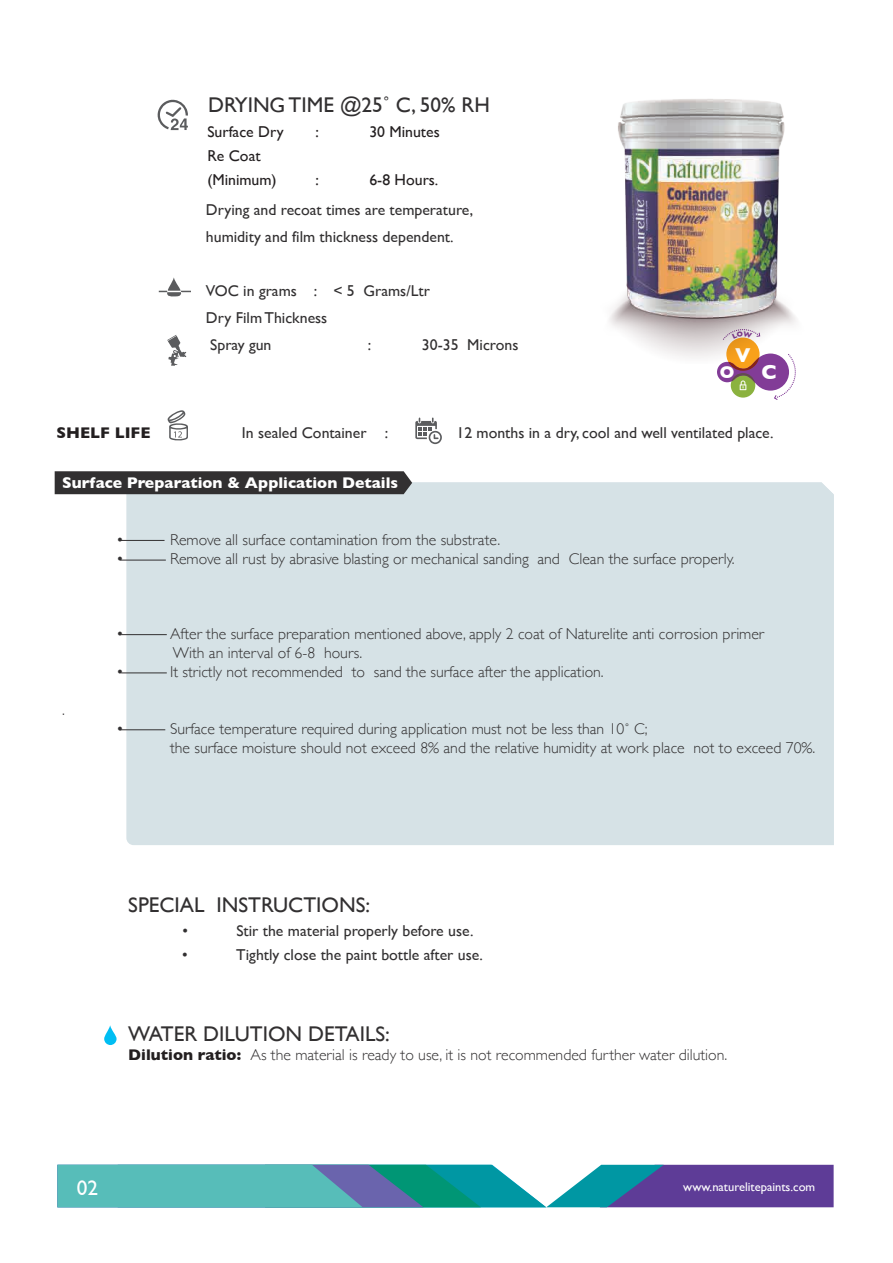
<style>
.page{position:relative;width:893px;height:1263px;background:#fff}
.page>*{position:absolute;margin:0;border:0;box-sizing:border-box;transform-origin:0 0}
.t1{font:21.3px "Gill Sans";color:#323031}
.t2{font:21.3px "Gill Sans";color:#fff}
.t3{font:700 20.55px "Gill Sans";color:#fff}
.t4{font:700 17.25px "Gill Sans";color:#fff}
.t5{font:300 15.75px/18.9px "Gill Sans";color:#323031}
.t6{font:15.75px/27px "Gill Sans";color:#323031}
.t7{font:15.75px/24px "Gill Sans";color:#231f20}
.t8{font:700 15.75px "Gill Sans";color:#fff}
.t9{font:700 15.75px "Gill Sans";color:#231f20}
.t10{font:12.6px "Gill Sans";color:#fff}
.s1{font-weight:700;color:#231f20}
</style>
<div class="page">
<div style="left:126px;top:482px;width:708px;height:363px;background:#d6e2e6"></div>
<svg style="left:821px;top:482px;width:13px;height:13px"></svg>
<svg style="left:57px;top:1165px;width:777px;height:42px;background:#5190ab"></svg>
<div style="left:55px;top:471px;width:357px;height:23px;background:#323031"></div>
<hr style="left:120px;top:560px;width:46px;height:1px;background:#323031">
<hr style="left:119px;top:540px;width:46px;height:1px;background:#323031">
<hr style="left:121px;top:634px;width:46px;height:1px;background:#323031">
<hr style="left:121px;top:673px;width:46px;height:1px;background:#323031">
<hr style="left:120px;top:729px;width:45px;height:1px;background:#323031">
<svg style="left:159px;top:277px;width:32px;height:20px"></svg>
<svg style="left:157px;top:100px;width:31px;height:30px"></svg>
<svg style="left:415px;top:418px;width:27px;height:26px"></svg>
<svg style="left:717px;top:364px;width:79px;height:36px"></svg>
<svg style="left:167px;top:335px;width:19px;height:31px"></svg>
<svg style="left:104px;top:1025px;width:13px;height:20px"></svg>
<img style="left:609px;top:99px;width:187px;height:265px">
<svg style="left:167px;top:410px;width:21px;height:31px"></svg>
<svg style="left:723px;top:329px;width:38px;height:11px"></svg>
<h1 class="t1" style="left:208px;top:92px;width:283px">DRYING TIME @25˚ C, 50% RH</h1>
<p class="t7" style="left:207px;top:119px;width:78px">Surface Dry</p>
<p class="t7" style="left:315px;top:119px;width:5px">:</p>
<p class="t7" style="left:369px;top:119px;width:72px">30 Minutes</p>
<p class="t7" style="left:207px;top:143px;width:71px">Re Coat (Minimum)</p>
<p class="t7" style="left:315px;top:167px;width:5px">:</p>
<p class="t7" style="left:369px;top:167px;width:71px">6-8 Hours.</p>
<p class="t6" style="left:206px;top:196px;width:269px">Drying and recoat times are temperature, humidity and film thickness dependent.</p>
<p class="t6" style="left:206px;top:277px;width:226px">VOC in grams : &lt; 5 Grams/Ltr<br>Dry Film Thickness<br>Spray gun</p>
<p class="t6" style="left:368px;top:331px;width:5px">:</p>
<p class="t6" style="left:422px;top:331px;width:98px">30-35 Microns</p>
<h2 class="t3" style="left:735px;top:338px;width:17px">V</h2>
<p class="t4" style="left:720px;top:359px;width:16px">O</p>
<h2 class="t3" style="left:762px;top:356px;width:17px">C</h2>
<p class="t9" style="left:57px;top:420px;width:96px">SHELF LIFE</p>
<p class="t6" style="left:242px;top:419px;width:148px">In sealed Container :</p>
<p class="t6" style="left:456px;top:419px;width:319px">12 months in a dry, cool and well ventilated place.</p>
<p class="t8" style="left:62px;top:470px;width:338px">Surface Preparation &amp; Application Details</p>
<p class="t5" style="left:116px;top:529px;width:9px">•</p>
<p class="t5" style="left:170px;top:529px;width:332px">Remove all surface contamination from the substrate.</p>
<p class="t5" style="left:116px;top:548px;width:9px">•</p>
<p class="t5" style="left:170px;top:548px;width:566px">Remove all rust by abrasive blasting or mechanical sanding and Clean the surface properly.</p>
<p class="t5" style="left:62px;top:699px;width:4px">.</p>
<p class="t5" style="left:116px;top:624px;width:9px">•</p>
<p class="t5" style="left:170px;top:624px;width:596px">After the surface preparation mentioned above, apply 2 coat of Naturelite anti corrosion primer<br>With an interval of 6-8 hours.</p>
<p class="t5" style="left:116px;top:662px;width:9px">•</p>
<p class="t5" style="left:170px;top:662px;width:435px">It strictly not recommended to sand the surface after the application.</p>
<p class="t5" style="left:116px;top:718px;width:9px">•</p>
<p class="t5" style="left:170px;top:718px;width:647px">Surface temperature required during application must not be less than 10˚ C;<br>the surface moisture should not exceed 8% and the relative humidity at work place not to exceed 70%.</p>
<h1 class="t1" style="left:128px;top:893px;width:243px">SPECIAL INSTRUCTIONS:</h1>
<p class="t6" style="left:182px;top:917px;width:7px">•</p>
<p class="t6" style="left:236px;top:917px;width:239px">Stir the material properly before use.</p>
<p class="t6" style="left:182px;top:941px;width:7px">•</p>
<p class="t6" style="left:236px;top:941px;width:248px">Tightly close the paint bottle after use.</p>
<h1 class="t1" style="left:128px;top:1021px;width:263px">WATER DILUTION DETAILS:</h1>
<p class="t5" style="left:128px;top:1045px;width:600px"><span class="s1">Dilution ratio:</span> As the material is ready to use, it is not recommended further water dilution.</p>
<h1 class="t2" style="left:77px;top:1175px;width:23px">02</h1>
<p class="t10" style="left:683px;top:1180px;width:133px">www.naturelitepaints.com</p>
</div>
